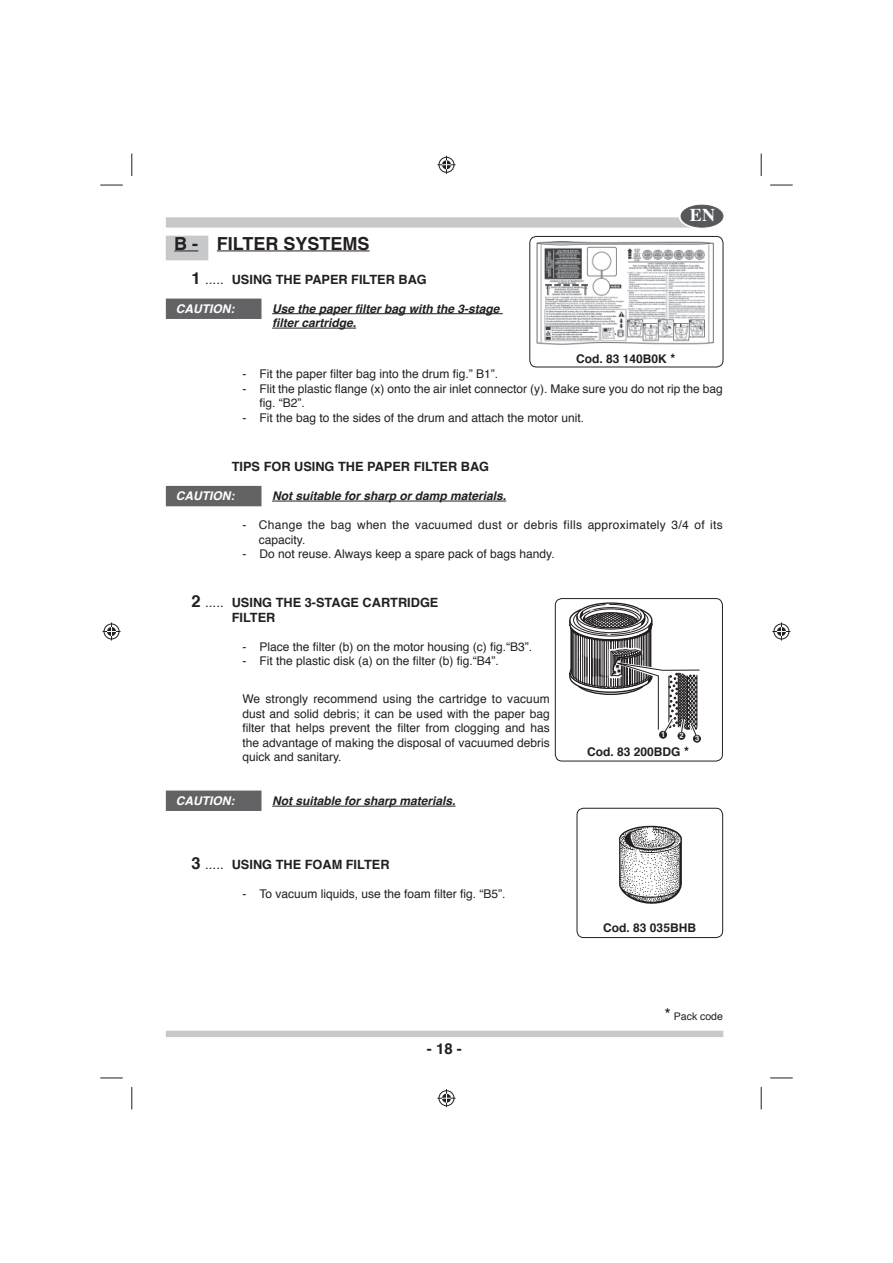
<style>
.page{position:relative;width:893px;height:1263px;background:#fff}
.page>*{position:absolute;margin:0;border:0;box-sizing:border-box;transform-origin:0 0}
.t1{font:700 18px "Helvetica";color:#231f20}
.t2{font:700 18px "Times";color:#fff}
.t3{font:700 15px "Helvetica";color:#231f20}
.t4{font:700 12.75px/15.3px "Helvetica";color:#231f20}
.t5{font:12px/14.4px "Helvetica";color:#231f20}
.t6{font:italic 700 12px/14.4px "Helvetica";color:#231f20}
.t7{font:12px/14.4px "Helvetica";letter-spacing:.025em;color:#231f20}
.t8{font:700 12px "Helvetica";color:#231f20}
.t9{font:italic 700 12px "Helvetica";color:#fff}
.t10{font:10.5px "Helvetica";color:#231f20}
.t11{font:700 7.5px "Helvetica";color:#fff}
.s1{font-size:16.5px}
.s2{font-weight:400;font-size:13.5px}
.s3{font-size:12.75px}
</style>
<div class="page">
<div style="left:167px;top:218px;width:534px;height:9px;background:#c7c8ca"></div>
<div style="left:166px;top:217px;width:536px;height:11px;border:2px solid #c7c8ca"></div>
<svg style="left:679px;top:204px;width:45px;height:25px"></svg>
<div style="left:679px;top:204px;width:45px;height:25px;border:1px solid #fff;border-radius:50%"></div>
<div style="left:166px;top:1031px;width:557px;height:6px;border:2px solid #c7c8ca"></div>
<div style="left:681px;top:205px;width:42px;height:22px;background:#57585a;border-radius:50%"></div>
<div style="left:681px;top:205px;width:42px;height:22px;border:1px solid #57585a;border-radius:50%"></div>
<div style="left:167px;top:791px;width:94px;height:19px;background:#636366"></div>
<div style="left:166px;top:791px;width:95px;height:20px;border:2px solid #636366"></div>
<div style="left:167px;top:487px;width:94px;height:19px;background:#636366"></div>
<div style="left:166px;top:486px;width:95px;height:20px;border:2px solid #636366"></div>
<div style="left:167px;top:299px;width:94px;height:19px;background:#636366"></div>
<div style="left:166px;top:299px;width:95px;height:20px;border:2px solid #636366"></div>
<div style="left:166px;top:236px;width:42px;height:24px;background:#c7c8ca"></div>
<svg style="left:174px;top:250px;width:24px;height:1px"></svg>
<hr style="left:217px;top:250px;width:153px;height:1px;background:#231f20">
<hr style="left:272px;top:313px;width:231px;height:1px;background:#231f20">
<hr style="left:272px;top:328px;width:84px;height:1px;background:#231f20">
<hr style="left:272px;top:501px;width:234px;height:1px;background:#231f20">
<hr style="left:272px;top:806px;width:183px;height:1px;background:#231f20">
<div style="left:555px;top:598px;width:168px;height:163px;border:1px solid #231f20;border-radius:7px"></div>
<div style="left:529px;top:236px;width:194px;height:131px;border:1px solid #231f20;border-radius:7px"></div>
<img style="left:620px;top:826px;width:61px;height:77px">
<div style="left:577px;top:808px;width:146px;height:130px;border:1px solid #231f20;border-radius:7px"></div>
<img style="left:537px;top:241px;width:176px;height:103px">
<div style="left:659px;top:731px;width:8px;height:8px;background:#231f20;border:1px solid #231f20;border-radius:50%"></div>
<div style="left:677px;top:732px;width:8px;height:8px;background:#231f20;border:1px solid #231f20;border-radius:50%"></div>
<div style="left:693px;top:735px;width:8px;height:8px;background:#231f20;border:1px solid #231f20;border-radius:50%"></div>
<svg style="left:569px;top:602px;width:131px;height:134px"></svg>
<svg style="left:100px;top:185px;width:23px;height:1px"></svg>
<svg style="left:770px;top:185px;width:23px;height:1px"></svg>
<svg style="left:100px;top:1078px;width:23px;height:1px"></svg>
<svg style="left:770px;top:1078px;width:23px;height:1px"></svg>
<svg style="left:132px;top:154px;width:1px;height:22px"></svg>
<svg style="left:132px;top:1087px;width:1px;height:22px"></svg>
<svg style="left:761px;top:154px;width:1px;height:22px"></svg>
<svg style="left:761px;top:1087px;width:1px;height:22px"></svg>
<svg style="left:437px;top:156px;width:18px;height:18px"></svg>
<svg style="left:437px;top:1089px;width:18px;height:18px"></svg>
<svg style="left:103px;top:622px;width:18px;height:18px"></svg>
<svg style="left:772px;top:622px;width:18px;height:18px"></svg>
<h1 class="t2" style="left:690px;top:208px;width:27px">EN</h1>
<h1 class="t1" style="left:174px;top:236px;width:197px">B - FILTER SYSTEMS</h1>
<p class="t4" style="left:191px;top:273px;width:237px"><span class="s1">1</span> <span class="s2">.....</span> USING THE PAPER FILTER BAG</p>
<p class="t9" style="left:176px;top:304px;width:60px">CAUTION:</p>
<p class="t6" style="left:272px;top:302px;width:229px">Use the paper filter bag with the 3-stage filter cartridge.</p>
<p class="t5" style="left:242px;top:368px;width:257px">- Fit the paper filter bag into the drum fig.” B1”.</p>
<p class="t5" style="left:259px;top:382px;width:465px;text-indent:-17px">- Flit the plastic flange (x) onto the air inlet connector (y). Make sure you do not rip the bag fig. “B2”.</p>
<p class="t5" style="left:242px;top:411px;width:343px">- Fit the bag to the sides of the drum and attach the motor unit.</p>
<p class="t4" style="left:232px;top:460px;width:259px">TIPS FOR USING THE PAPER FILTER BAG</p>
<p class="t9" style="left:176px;top:491px;width:60px">CAUTION:</p>
<p class="t6" style="left:272px;top:490px;width:236px">Not suitable for sharp or damp materials.</p>
<p class="t7" style="left:259px;top:519px;width:465px;text-indent:-16px">- Change the bag when the vacuumed dust or debris fills approximately 3/4 of its capacity.</p>
<p class="t5" style="left:242px;top:548px;width:314px">- Do not reuse. Always keep a spare pack of bags handy.</p>
<p class="t4" style="left:232px;top:595px;width:208px;text-indent:-40px"><span class="s1">2</span> <span class="s2">.....</span> USING THE 3-STAGE CARTRIDGE<br>FILTER</p>
<p class="t5" style="left:242px;top:640px;width:291px">- Place the filter (b) on the motor housing (c) fig.“B3”.</p>
<p class="t5" style="left:242px;top:655px;width:258px">- Fit the plastic disk (a) on the filter (b) fig.“B4”.</p>
<p class="t5" style="left:242px;top:693px;width:309px;text-align:justify">We strongly recommend using the cartridge to vacuum dust and solid debris; it can be used with the paper bag filter that helps prevent the filter from clogging and has the advantage of making the disposal of vacuumed debris quick and sanitary.</p>
<p class="t9" style="left:176px;top:796px;width:60px">CAUTION:</p>
<p class="t6" style="left:272px;top:795px;width:185px">Not suitable for sharp materials.</p>
<p class="t8" style="left:576px;top:354px;width:101px">Cod. 83 140B0K <span class="s3">*</span></p>
<p class="t11" style="left:661px;top:732px;width:6px">1</p>
<p class="t11" style="left:679px;top:733px;width:6px">2</p>
<p class="t11" style="left:695px;top:736px;width:6px">3</p>
<p class="t8" style="left:587px;top:746px;width:103px">Cod. 83 200BDG <span class="s3">*</span></p>
<p class="t4" style="left:191px;top:858px;width:200px"><span class="s1">3</span> <span class="s2">.....</span> USING THE FOAM FILTER</p>
<p class="t5" style="left:242px;top:888px;width:265px">- To vacuum liquids, use the foam filter fig. “B5”.</p>
<p class="t3" style="left:427px;top:1042px;width:37px">- 18 -</p>
<p class="t8" style="left:603px;top:922px;width:94px">Cod. 83 035BHB</p>
<p class="t10" style="left:664px;top:1012px;width:60px"><span class="s1">*</span> Pack code</p>
</div>
